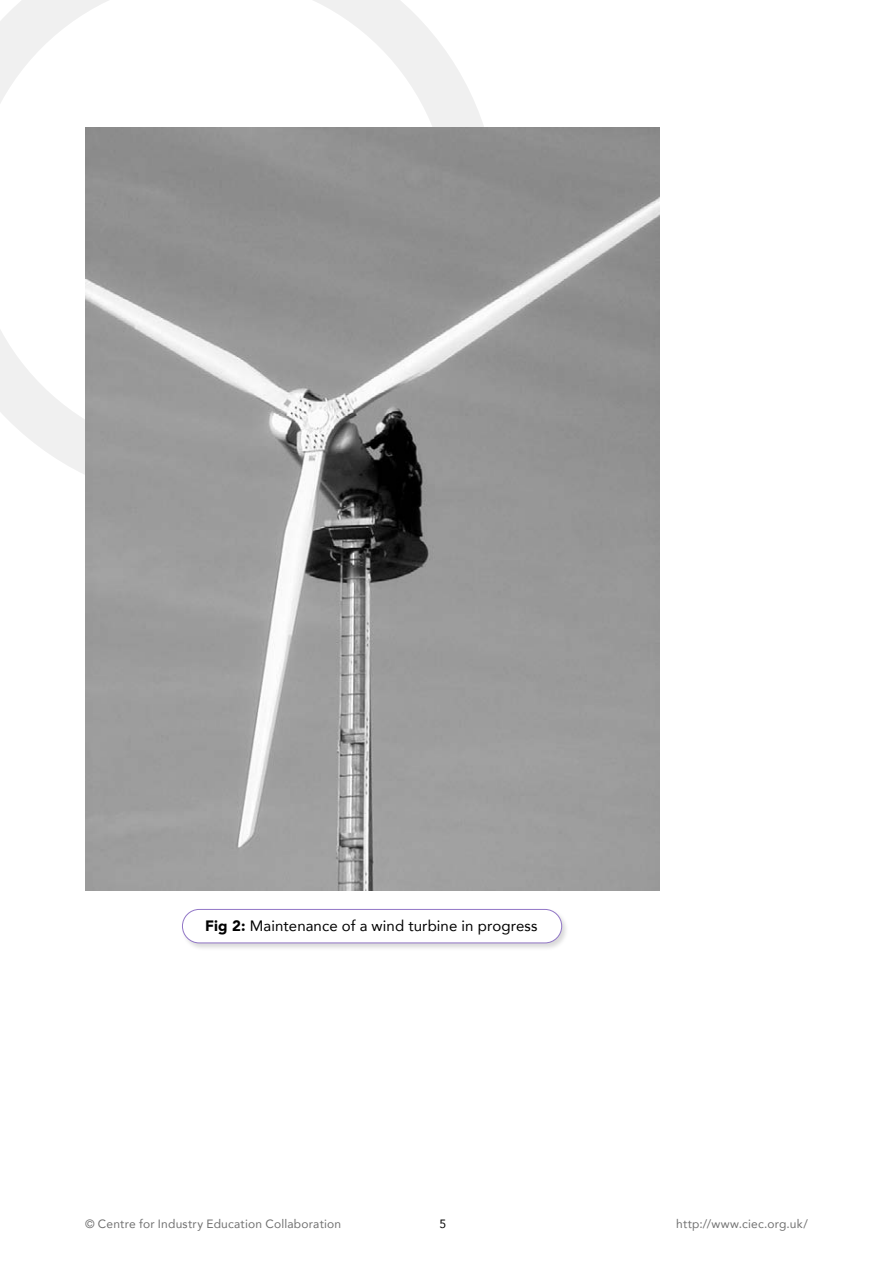
<style>
.page{position:relative;width:893px;height:1263px;background:#fff}
.page>*{position:absolute;margin:0;border:0;box-sizing:border-box;transform-origin:0 0}
.t1{font:15px "Avenir";letter-spacing:.005em;color:#000}
.t2{font:12px "Avenir";letter-spacing:.015em;color:#707070}
.t3{font:12px "Avenir";color:#000}
.s1{font-weight:900}
</style>
<div class="page">
<svg style="left:0;top:0;width:498px;height:474px"></svg>
<img style="left:85px;top:128px;width:574px;height:762px">
<div style="left:181px;top:908px;width:388px;height:43px;background:#000;opacity:.15"></div>
<div style="left:182px;top:909px;width:380px;height:34px;background:#fff;border-radius:17px"></div>
<div style="left:182px;top:909px;width:380px;height:34px;border:1px solid #9277c7;border-radius:17px"></div>
<p class="t1" style="left:205px;top:913px;width:334px"><span class="s1">Fig 2:</span> Maintenance of a wind turbine in progress</p>
<p class="t2" style="left:85px;top:1214px;width:258px">© Centre for Industry Education Collaboration</p>
<p class="t3" style="left:440px;top:1214px;width:8px">5</p>
<p class="t2" style="left:676px;top:1214px;width:133px">http://www.ciec.org.uk/</p>
</div>
